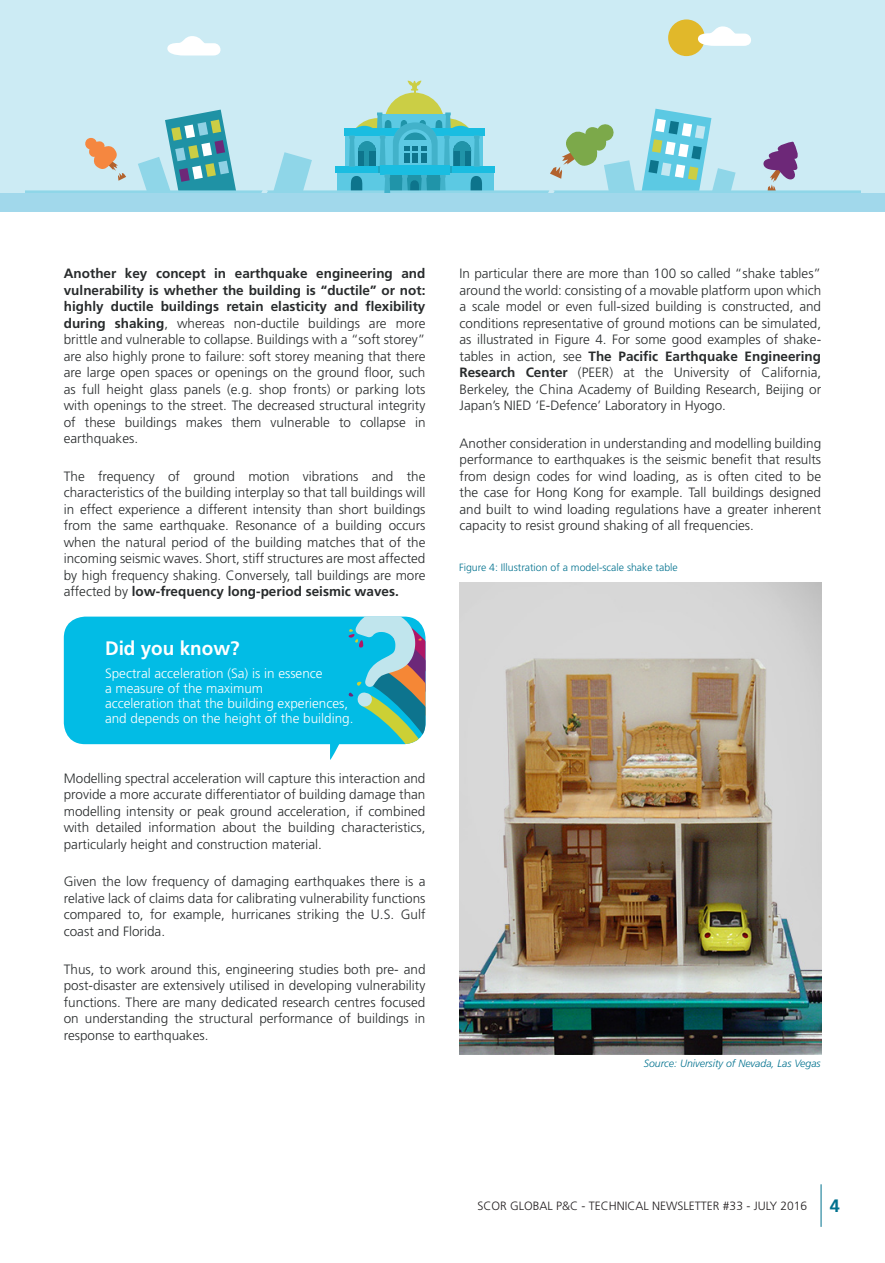
<style>
.page{position:relative;width:885px;height:1263px;background:#fff}
.page>*{position:absolute;margin:0;border:0;box-sizing:border-box;transform-origin:0 0}
.TITRE_BULLE_BLEU_FON{font:700 19.5px "Frutiger LT Std";color:#fff}
.T2-A{font:700 18px "Frutiger LT Std";color:#00718e}
.TEXT_COURANT_NOIR_JU{font:300 13.5px/16.5px "Frutiger LT Std";color:#282b2c;text-align:justify}
.TEXT_BULLE_BLEU_FONC{font:300 13.5px/15px "Frutiger LT Std";color:#fff}
.t1{font:300 12px "Frutiger LT Std";color:#231f20}
.TXT_LEGENDE_BLANC{font:300 10.5px "Frutiger LT Std";color:#00718e}
.TXT_LEGENDE_BLANC-2{font:italic 300 10.5px "Frutiger LT Std";color:#00718e}
.s1{font-weight:700}
</style>
<div class="page">
<div style="left:0;top:0;width:884px;height:212px;background:#ccebf4"></div>
<div style="left:0;top:193px;width:884px;height:19px;background:#a1d8eb"></div>
<div style="left:384px;top:93px;width:60px;height:59px;background:#cbce45;border-radius:50%"></div>
<svg style="left:407px;top:81px;width:14px;height:12px"></svg>
<div style="left:668px;top:19px;width:36px;height:37px;background:#e1b82a;border-radius:50%"></div>
<svg style="left:698px;top:26px;width:53px;height:20px"></svg>
<svg style="left:167px;top:36px;width:54px;height:20px"></svg>
<svg style="left:25px;top:109px;width:835px;height:84px"></svg>
<div style="left:64px;top:617px;width:361px;height:127px;background:#02bce5;border-radius:21px"></div>
<svg style="left:330px;top:616px;width:95px;height:144px"></svg>
<img style="left:459px;top:583px;width:362px;height:471px">
<hr style="left:820px;top:1184px;width:1px;height:43px;background:#00718e">
<p class="TEXT_COURANT_NOIR_JU" style="left:64px;top:265px;width:363px"><span class="s1">Another key concept in earthquake engineering and vulnerability is whether the building is “ductile” or not: highly ductile buildings retain elasticity and flexibility during shaking</span>, whereas non-ductile buildings are more brittle and vulnerable to collapse. Buildings with a “soft storey” are also highly prone to failure: soft storey meaning that there are large open spaces or openings on the ground floor, such as full height glass panels (e.g. shop fronts) or parking lots with openings to the street. The decreased structural integrity of these buildings makes them vulnerable to collapse in earthquakes.</p>
<p class="TEXT_COURANT_NOIR_JU" style="left:64px;top:468px;width:363px">The frequency of ground motion vibrations and the characteristics of the building interplay so that tall buildings will in effect experience a different intensity than short buildings from the same earthquake. Resonance of a building occurs when the natural period of the building matches that of the incoming seismic waves. Short, stiff structures are most affected by high frequency shaking. Conversely, tall buildings are more affected by <span class="s1">low-frequency long-period seismic waves.</span></p>
<p class="TITRE_BULLE_BLEU_FON" style="left:105px;top:637px;width:136px">Did you know?</p>
<p class="TEXT_BULLE_BLEU_FONC" style="left:105px;top:666px;width:250px">Spectral acceleration (Sa) is in essence<br>a measure of the maximum<br>acceleration that the building experiences, and depends on the height of the building.</p>
<p class="TEXT_COURANT_NOIR_JU" style="left:64px;top:770px;width:363px">Modelling spectral acceleration will capture this interaction and provide a more accurate differentiator of building damage than modelling intensity or peak ground acceleration, if combined with detailed information about the building characteristics, particularly height and construction material.</p>
<p class="TEXT_COURANT_NOIR_JU" style="left:64px;top:874px;width:363px">Given the low frequency of damaging earthquakes there is a relative lack of claims data for calibrating vulnerability functions compared to, for example, hurricanes striking the U.S. Gulf coast and Florida.</p>
<p class="TEXT_COURANT_NOIR_JU" style="left:64px;top:961px;width:363px">Thus, to work around this, engineering studies both pre- and post-disaster are extensively utilised in developing vulnerability functions. There are many dedicated research centres focused on understanding the structural performance of buildings in response to earthquakes.</p>
<p class="TEXT_COURANT_NOIR_JU" style="left:459px;top:265px;width:363px">In particular there are more than 100 so called “shake tables” around the world: consisting of a movable platform upon which a scale model or even full-sized building is constructed, and conditions representative of ground motions can be simulated, as illustrated in Figure 4. For some good examples of shake&shy;tables in action, see <span class="s1">The Pacific Earthquake Engineering Research Center</span> (PEER) at the University of California, Berkeley, the China Academy of Building Research, Beijing or Japan’s NIED ‘E-Defence’ Laboratory in Hyogo.</p>
<p class="TEXT_COURANT_NOIR_JU" style="left:459px;top:435px;width:363px">Another consideration in understanding and modelling building performance to earthquakes is the seismic benefit that results from design codes for wind loading, as is often cited to be the case for Hong Kong for example. Tall buildings designed and built to wind loading regulations have a greater inherent capacity to resist ground shaking of all frequencies.</p>
<p class="TXT_LEGENDE_BLANC" style="left:459px;top:562px;width:220px">Figure 4: Illustration of a model-scale shake table</p>
<p class="TXT_LEGENDE_BLANC-2" style="left:643px;top:1057px;width:178px">Source: University of Nevada, Las Vegas</p>
<p class="t1" style="left:477px;top:1199px;width:331px">SCOR GLOBAL P&amp;C - TECHNICAL NEWSLETTER #33 - JULY 2016</p>
<p class="T2-A" style="left:829px;top:1195px;width:12px">4</p>
</div>
